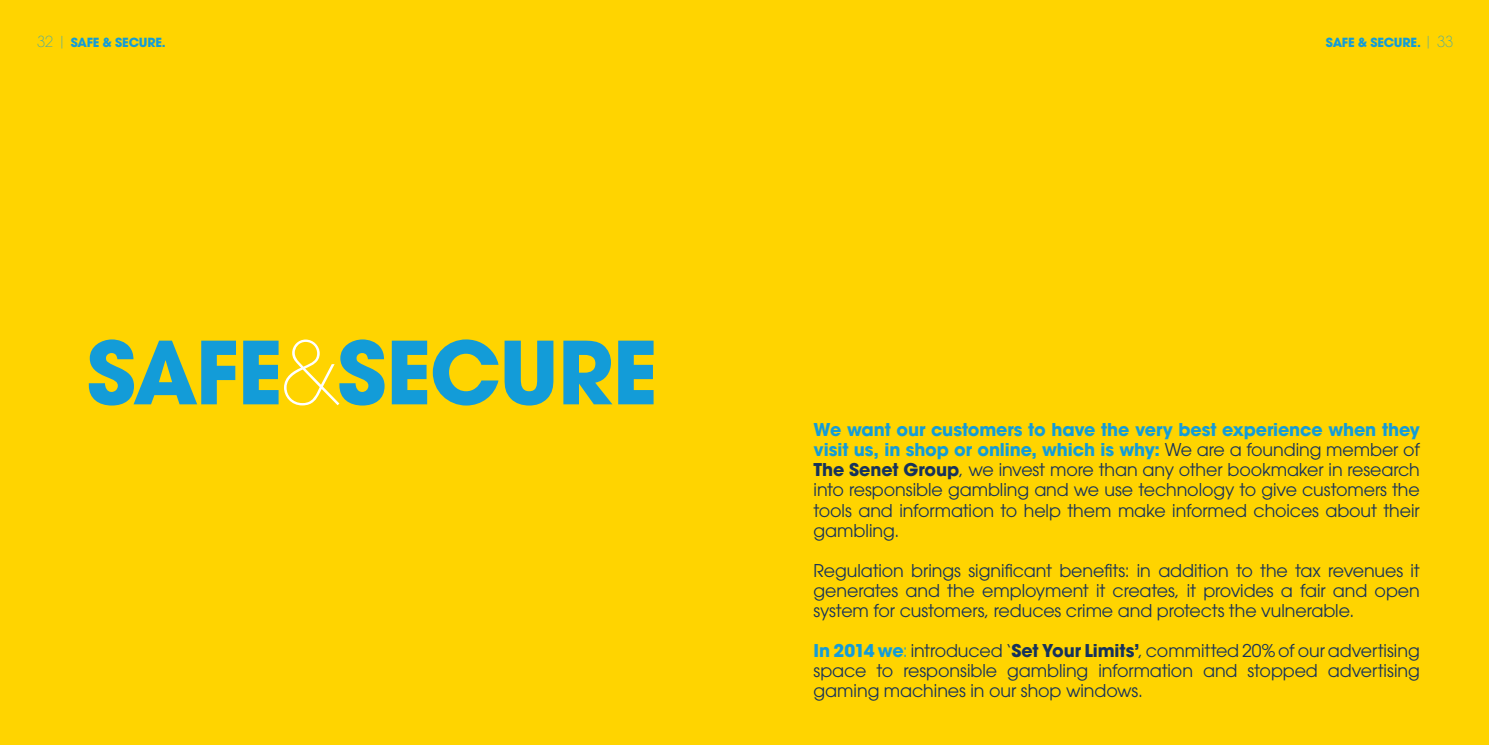
<style>
.page{position:relative;width:1489px;height:745px;background:#fff}
.page>*{position:absolute;margin:0;border:0;box-sizing:border-box;transform-origin:0 0}
.t1{font:700 86px "ITC Avant Garde Std";color:#139cd8}
.t2{font:17.5px/20px "ITC Avant Garde Std";letter-spacing:-.005em;color:#16325c;text-align:justify}
.t3{font:700 12.5px "ITC Avant Garde Std";color:#139cd8}
.s1{font-weight:200;font-size:15px}
.s2{font-weight:200;color:#fff}
.s3{font-weight:700;color:#139cd8}
.s4{font-weight:700}
.s5{color:#139cd8}
</style>
<div class="page">
<div style="left:0;top:0;width:781px;height:744px;background:#ffd400"></div>
<div style="left:707px;top:0;width:781px;height:744px;background:#ffd400"></div>
<p class="t3" style="left:37px;top:34px;width:42px"><span class="s1">32|</span>SAFE</p>
<p class="t3" style="left:103px;top:34px;width:22px">&amp; SEC</p>
<p class="t3" style="left:139px;top:34px;width:28px">URE.</p>
<h1 class="t1" style="left:87px;top:315px;width:49px">SAFE</h1>
<h1 class="t1" style="left:279px;top:315px;width:112px"><span class="s2">&amp;</span>SEC</h1>
<h1 class="t1" style="left:499px;top:315px;width:105px">URE</h1>
<p class="t3" style="left:1325px;top:34px;width:8px">SAFE</p>
<p class="t3" style="left:1357px;top:34px;width:22px">&amp; SEC</p>
<p class="t3" style="left:1393px;top:34px;width:61px">URE. <span class="s1">| 33</span></p>
<p class="t2" style="left:813px;top:419px;width:607px"><span class="s3">We want our customers to have the very best experience when they visit us, in shop or online, which is why:</span> We are a founding member of <span class="s4">The Senet Group</span>, we invest more than any other bookmaker in research into responsible gambling and we use technology to give customers the tools and information to help them make informed choices about their gambling.</p>
<p class="t2" style="left:813px;top:559px;width:607px">Regulation brings significant benefits: in addition to the tax revenues it generates and the employment it creates, it provides a fair and open system for customers, reduces crime and protects the vulnerable.</p>
<p class="t2" style="left:813px;top:639px;width:607px"><span class="s3">In 2014 we</span><span class="s5">:</span> introduced ‘<span class="s4">Set Your Limits’</span>, committed 20% of our advertising space to responsible gambling information and stopped advertising gaming machines in our shop windows.</p>
</div>
